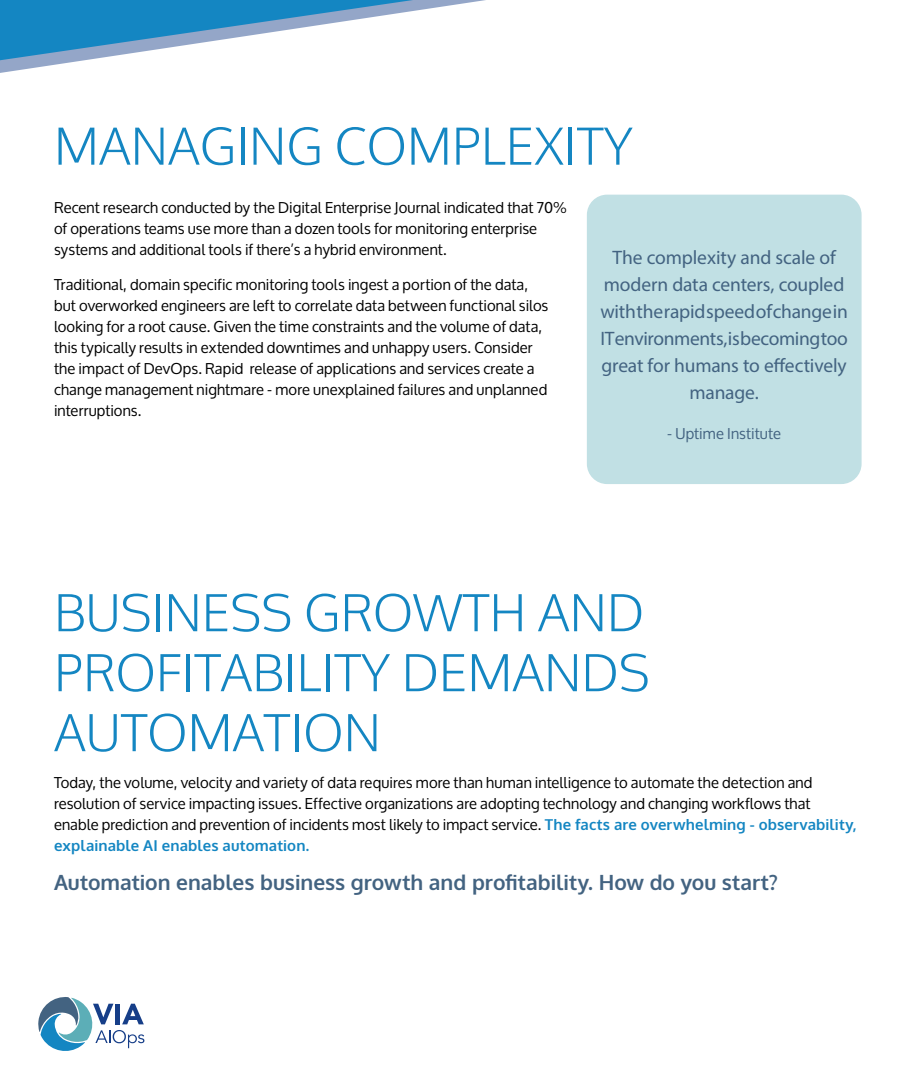
<style>
.page{position:relative;width:918px;height:1080px;background:#fff}
.page>*{position:absolute;margin:0;border:0;box-sizing:border-box;transform-origin:0 0}
.t1{font:300 51px/60px "Oxygen";color:#1486c2;text-align:justify}
.t2{font:700 21px "Oxygen";color:#436381}
.t3{font:19.5px/27px "Myriad Pro";letter-spacing:-.01em;color:#436381;text-align:center}
.t4{font:15px/21px "Oxygen";letter-spacing:.005em;color:#000}
.t5{font:15px "Oxygen";letter-spacing:.005em;color:#436381}
.s1{font-weight:700;color:#1486c2}
</style>
<div class="page">
<div style="left:587px;top:195px;width:275px;height:289px;background:#c1e0e4;border-radius:20px"></div>
<svg style="left:0;top:0;width:486px;height:73px"></svg>
<svg style="left:0;top:0;width:413px;height:60px"></svg>
<svg style="left:38px;top:997px;width:106px;height:54px"></svg>
<h1 class="t1" style="left:54px;top:118px;width:580px">MANAGING COMPLEXITY</h1>
<p class="t4" style="left:54px;top:197px;width:514px">Recent research conducted by the Digital Enterprise Journal indicated that 70% of operations teams use more than a dozen tools for monitoring enterprise systems and additional tools if there’s a hybrid environment.</p>
<p class="t4" style="left:54px;top:274px;width:496px">Traditional, domain specific monitoring tools ingest a portion of the data, but overworked engineers are left to correlate data between functional silos looking for a root cause. Given the time constraints and the volume of data, this typically results in extended downtimes and unhappy users. Consider the impact of DevOps. Rapid release of applications and services create a change management nightmare - more unexplained failures and unplanned interruptions.</p>
<h3 class="t3" style="left:600px;top:243px;width:249px">The complexity and scale of modern data centers, coupled with the rapid speed of change in<br>IT environments, is becoming too great for humans to effectively manage.</h3>
<p class="t5" style="left:667px;top:425px;width:115px">- Uptime Institute</p>
<h1 class="t1" style="left:54px;top:584px;width:597px">BUSINESS GROWTH AND PROFITABILITY DEMANDS AUTOMATION</h1>
<p class="t4" style="left:54px;top:772px;width:804px">Today, the volume, velocity and variety of data requires more than human intelligence to automate the detection and resolution of service impacting issues. Effective organizations are adopting technology and changing workflows that enable prediction and prevention of incidents most likely to impact service. <span class="s1">The facts are overwhelming - observability, explainable AI enables automation.</span></p>
<h2 class="t2" style="left:54px;top:869px;width:725px">Automation enables business growth and profitability. How do you start?</h2>
</div>
